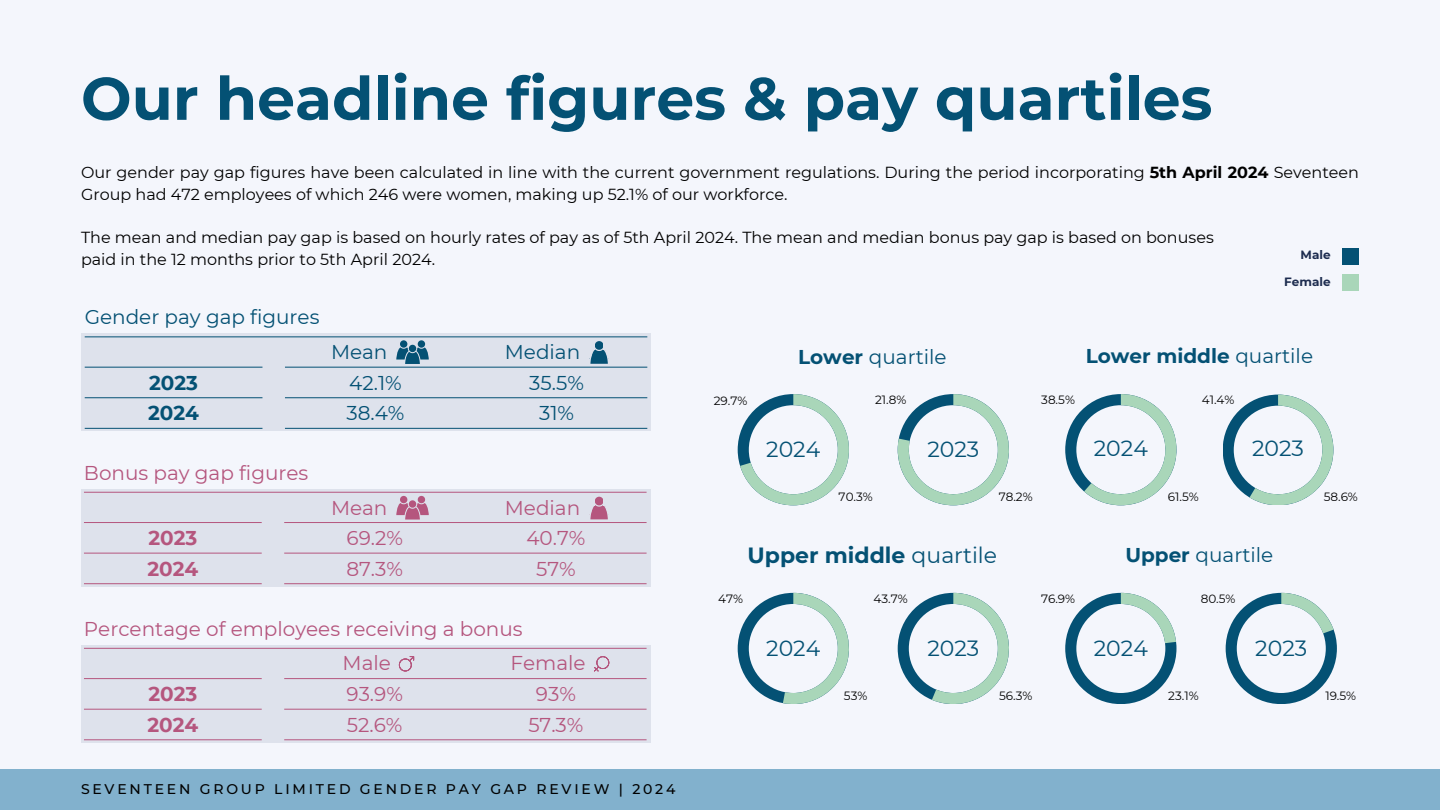
<style>
.page{position:relative;width:1440px;height:810px;background:#f4f6fc}
.page>*{position:absolute;margin:0;border:0;box-sizing:border-box;transform-origin:0 0}
.t1{font:700 60px "Montserrat";color:#045174}
.t2{font:22px "Montserrat";color:#045174}
.t3{font:700 22px "Montserrat";color:#045174}
.t4{font:20px "Montserrat";color:#b5567e}
.t5{font:20px "Montserrat";color:#045174}
.t6{font:700 20px "Montserrat";color:#045174}
.t7{font:700 20px "Montserrat";color:#b5567e}
.t8{font:16px/21.8px "Montserrat";color:#000}
.t9{font:500 14px "Montserrat";letter-spacing:.2em;color:#000}
.t10{font:12px "Montserrat";color:#000}
.t11{font:700 12px "Montserrat";color:#1d2c4f}
.s1{font-weight:700}
.s2{font-weight:400}
</style>
<div class="page">
<div style="left:0;top:770px;width:1440px;height:40px;background:#82b1cd"></div>
<svg style="left:738px;top:394px;width:111px;height:111px"></svg>
<svg style="left:898px;top:394px;width:111px;height:111px"></svg>
<svg style="left:1065px;top:394px;width:111px;height:111px"></svg>
<svg style="left:1223px;top:395px;width:110px;height:110px"></svg>
<svg style="left:738px;top:593px;width:111px;height:111px"></svg>
<svg style="left:898px;top:593px;width:111px;height:111px"></svg>
<svg style="left:1065px;top:593px;width:111px;height:111px"></svg>
<svg style="left:1226px;top:593px;width:111px;height:111px"></svg>
<div style="left:81px;top:646px;width:570px;height:97px;background:#dee2ec"></div>
<hr style="left:84px;top:648px;width:563px;height:1px;background:#b5567e">
<hr style="left:84px;top:678px;width:178px;height:1px;background:#b5567e">
<hr style="left:284px;top:678px;width:363px;height:1px;background:#b5567e">
<hr style="left:84px;top:709px;width:178px;height:1px;background:#b5567e">
<hr style="left:284px;top:709px;width:363px;height:1px;background:#b5567e">
<hr style="left:84px;top:739px;width:178px;height:1px;background:#b5567e">
<hr style="left:284px;top:739px;width:363px;height:1px;background:#b5567e">
<svg style="left:399px;top:656px;width:15px;height:15px"></svg>
<svg style="left:594px;top:656px;width:15px;height:15px"></svg>
<div style="left:81px;top:334px;width:570px;height:97px;background:#dee2ec"></div>
<hr style="left:85px;top:336px;width:562px;height:1px;background:#045174">
<hr style="left:85px;top:367px;width:177px;height:1px;background:#045174">
<hr style="left:285px;top:367px;width:362px;height:1px;background:#045174">
<hr style="left:85px;top:397px;width:177px;height:1px;background:#045174">
<hr style="left:285px;top:397px;width:362px;height:1px;background:#045174">
<hr style="left:85px;top:428px;width:177px;height:1px;background:#045174">
<hr style="left:285px;top:428px;width:362px;height:1px;background:#045174">
<div style="left:81px;top:490px;width:570px;height:97px;background:#dee2ec"></div>
<hr style="left:84px;top:492px;width:563px;height:1px;background:#b5567e">
<hr style="left:84px;top:522px;width:178px;height:1px;background:#b5567e">
<hr style="left:284px;top:522px;width:363px;height:1px;background:#b5567e">
<hr style="left:84px;top:553px;width:178px;height:1px;background:#b5567e">
<hr style="left:284px;top:553px;width:363px;height:1px;background:#b5567e">
<hr style="left:84px;top:583px;width:178px;height:1px;background:#b5567e">
<hr style="left:284px;top:583px;width:363px;height:1px;background:#b5567e">
<svg style="left:396px;top:340px;width:33px;height:24px"></svg>
<svg style="left:589px;top:341px;width:20px;height:23px"></svg>
<svg style="left:396px;top:496px;width:33px;height:24px"></svg>
<svg style="left:589px;top:496px;width:19px;height:23px"></svg>
<div style="left:1342px;top:248px;width:17px;height:17px;background:#045174"></div>
<div style="left:1342px;top:274px;width:17px;height:17px;background:#a9d6b9"></div>
<h1 class="t1" style="left:81px;top:62px;width:1133px">Our headline figures &amp; pay quartiles</h1>
<h2 class="t8" style="left:81px;top:162px;width:1280px">Our gender pay gap figures have been calculated in line with the current government regulations. During the period incorporating <span class="s1">5th April 2024</span> Seventeen<br>Group had 472 employees of which 246 were women, making up 52.1% of our workforce.</h2>
<h3 class="t8" style="left:81px;top:227px;width:1134px">The mean and median pay gap is based on hourly rates of pay as of 5th April 2024. The mean and median bonus pay gap is based on bonuses paid in the 12 months prior to 5th April 2024.</h3>
<h3 class="t11" style="left:1284px;top:274px;width:48px">Female</h3>
<p class="t11" style="left:1301px;top:248px;width:32px">Male</p>
<p class="t5" style="left:85px;top:305px;width:236px">Gender pay gap figures</p>
<p class="t6" style="left:149px;top:370px;width:50px">2023</p>
<p class="t6" style="left:148px;top:401px;width:52px">2024</p>
<p class="t5" style="left:331px;top:340px;width:58px">Mean</p>
<p class="t5" style="left:505px;top:340px;width:77px">Median</p>
<h3 class="t5" style="left:349px;top:370px;width:54px">42.1%</h3>
<p class="t5" style="left:346px;top:401px;width:60px">38.4%</p>
<h3 class="t5" style="left:529px;top:370px;width:56px">35.5%</h3>
<p class="t5" style="left:539px;top:401px;width:37px">31%</p>
<p class="t4" style="left:84px;top:461px;width:226px">Bonus pay gap figures</p>
<p class="t7" style="left:148px;top:526px;width:50px">2023</p>
<p class="t7" style="left:147px;top:556px;width:52px">2024</p>
<p class="t4" style="left:331px;top:495px;width:58px">Mean</p>
<p class="t4" style="left:505px;top:495px;width:77px">Median</p>
<p class="t4" style="left:347px;top:526px;width:58px">69.2%</p>
<h3 class="t4" style="left:346px;top:556px;width:58px">87.3%</h3>
<p class="t4" style="left:526px;top:526px;width:61px">40.7%</p>
<p class="t4" style="left:536px;top:556px;width:41px">57%</p>
<h3 class="t4" style="left:84px;top:617px;width:440px">Percentage of employees receiving a bonus</h3>
<h3 class="t7" style="left:148px;top:682px;width:50px">2023</h3>
<h3 class="t7" style="left:147px;top:712px;width:52px">2024</h3>
<p class="t4" style="left:343px;top:651px;width:50px">Male</p>
<h2 class="t4" style="left:510px;top:651px;width:77px">Female</h2>
<p class="t4" style="left:347px;top:682px;width:58px">93.9%</p>
<p class="t4" style="left:347px;top:712px;width:57px">52.6%</p>
<h2 class="t4" style="left:536px;top:682px;width:42px">93%</h2>
<h3 class="t4" style="left:528px;top:712px;width:57px">57.3%</h3>
<h2 class="t9" style="left:81px;top:781px;width:596px">SEVENTEEN GROUP LIMITED GENDER PAY GAP REVIEW | 2024</h2>
<h3 class="t10" style="left:714px;top:393px;width:35px">29.7%</h3>
<h4 class="t5" style="left:798px;top:344px;width:150px"><span class="s1">Lower</span> quartile</h4>
<p class="t10" style="left:875px;top:393px;width:33px">21.8%</p>
<h4 class="t2" style="left:766px;top:436px;width:56px">2024</h4>
<h6 class="t2" style="left:927px;top:436px;width:53px">2023</h6>
<h3 class="t10" style="left:839px;top:490px;width:36px">70.3%</h3>
<h2 class="t10" style="left:1041px;top:393px;width:35px">38.5%</h2>
<h6 class="t6" style="left:1086px;top:344px;width:229px">Lower middle <span class="s2">quartile</span></h6>
<p class="t10" style="left:1202px;top:393px;width:34px">41.4%</p>
<p class="t10" style="left:999px;top:490px;width:36px">78.2%</p>
<h3 class="t2" style="left:1094px;top:435px;width:56px">2024</h3>
<p class="t2" style="left:1252px;top:435px;width:53px">2023</p>
<h3 class="t10" style="left:1168px;top:490px;width:32px">61.5%</h3>
<h3 class="t10" style="left:1324px;top:490px;width:36px">58.6%</h3>
<h3 class="t3" style="left:748px;top:542px;width:251px">Upper middle <span class="s2">quartile</span></h3>
<p class="t10" style="left:718px;top:591px;width:26px">47%</p>
<h3 class="t10" style="left:874px;top:591px;width:36px">43.7%</h3>
<p class="t5" style="left:1125px;top:542px;width:149px"><span class="s1">Upper</span> quartile</p>
<p class="t10" style="left:1041px;top:591px;width:36px">76.9%</p>
<h3 class="t10" style="left:1201px;top:591px;width:36px">80.5%</h3>
<p class="t2" style="left:766px;top:634px;width:56px">2024</p>
<h3 class="t2" style="left:927px;top:634px;width:53px">2023</h3>
<p class="t10" style="left:844px;top:688px;width:25px">53%</p>
<h3 class="t10" style="left:999px;top:689px;width:35px">56.3%</h3>
<p class="t2" style="left:1094px;top:634px;width:56px">2024</p>
<p class="t2" style="left:1255px;top:634px;width:53px">2023</p>
<p class="t10" style="left:1168px;top:688px;width:32px">23.1%</p>
<p class="t10" style="left:1325px;top:688px;width:32px">19.5%</p>
</div>
